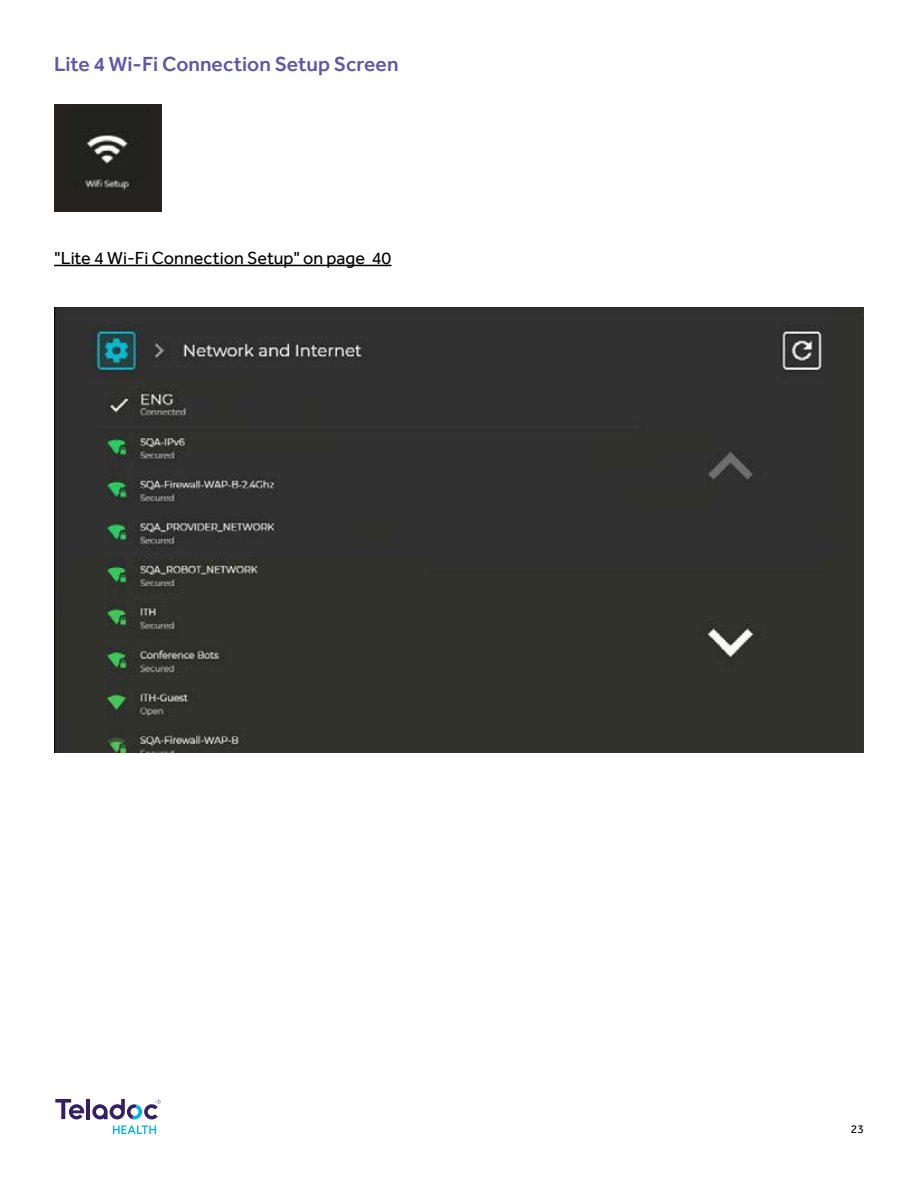
<style>
.page{position:relative;width:918px;height:1188px;background:#fff}
.page>*{position:absolute;margin:0;border:0;box-sizing:border-box;transform-origin:0 0}
.t1{font:500 21px "Effra";color:#6057a6}
.t2{font:18px "Effra";color:#000}
.t3{font:12px "Effra";color:#000}
</style>
<div class="page">
<svg style="left:113px;top:1125px;width:43px;height:9px"></svg>
<hr style="left:86px;top:1099px;width:4px;height:20px;background:#351f65">
<svg style="left:55px;top:1099px;width:29px;height:20px"></svg>
<svg style="left:92px;top:1099px;width:69px;height:20px"></svg>
<hr style="left:54px;top:265px;width:337px;height:1px;background:#000">
<div style="left:54px;top:104px;width:108px;height:108px;background:#26221f"></div>
<img style="left:80px;top:130px;width:56px;height:60px">
<img style="left:54px;top:307px;width:810px;height:445px">
<p class="t1" style="left:54px;top:51px;width:346px">Lite 4 Wi-Fi Connection Setup Screen</p>
<p class="t2" style="left:54px;top:247px;width:339px">"Lite 4 Wi-Fi Connection Setup" on page 40</p>
<p class="t3" style="left:851px;top:1122px;width:15px">23</p>
</div>
